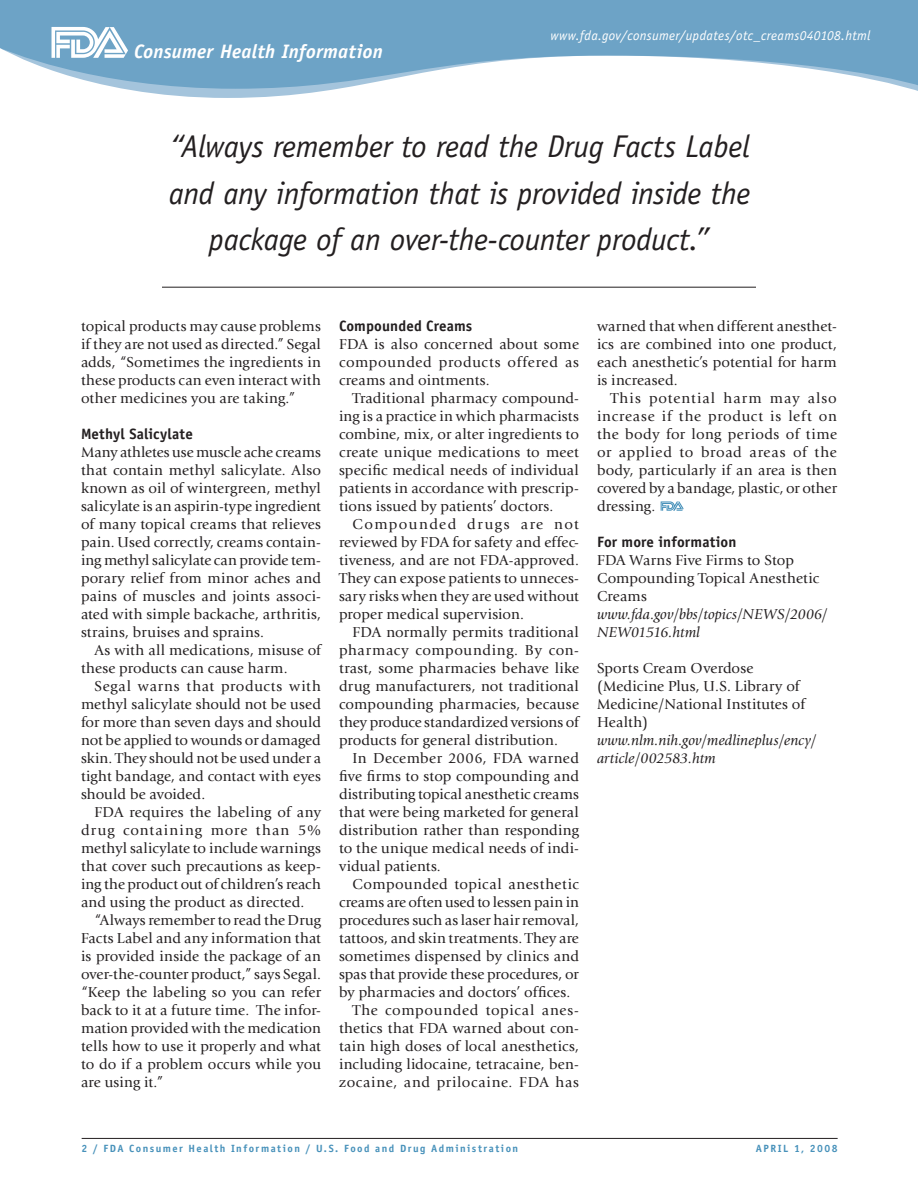
<style>
.page{position:relative;width:918px;height:1188px;background:#fff}
.page>*{position:absolute;margin:0;border:0;box-sizing:border-box;transform-origin:0 0}
.Pull_Quotes_Call-out{font:italic 31.5px/46.5px "Officina Sans";letter-spacing:-.01em;color:#231f20;text-align:center}
.t1{font:italic 700 19.5px "Officina Sans";letter-spacing:.01em;color:#fff}
.Body_Text{font:15px/18px "Giovanni";letter-spacing:.01em;color:#231f20;text-align:justify}
.Body_Text-2{font:italic 15px/18px "Giovanni";letter-spacing:.005em;color:#231f20}
.Sub-Heads{font:700 15px "Officina Sans";letter-spacing:.005em;color:#231f20}
.t2{font:italic 13.5px "Officina Sans";letter-spacing:.025em;color:#fff}
.t3{font:700 10.5px "Officina Sans";letter-spacing:.14em;color:#4791ba}
</style>
<div class="page">
<svg style="left:125px;top:89px;width:793px;height:9px"></svg>
<svg style="left:0;top:0;width:918px;height:89px;fill:#6da3c6"></svg>
<svg style="left:52px;top:27px;width:75px;height:31px"></svg>
<hr style="left:82px;top:1138px;width:756px;height:1px;background:#231f20">
<svg style="left:661px;top:501px;width:23px;height:10px"></svg>
<hr style="left:162px;top:287px;width:594px;height:1px;background:#231f20">
<h2 class="t1" style="left:134px;top:39px;width:250px">Consumer Health Information</h2>
<p class="t2" style="left:550px;top:28px;width:322px">www.fda.gov/consumer/updates/otc_creams040108.html</p>
<p class="Pull_Quotes_Call-out" style="left:169px;top:124px;width:583px">“Always remember to read the Drug Facts Label and any information that is provided inside the package of an over-the-counter product.”</p>
<p class="Body_Text" style="left:81px;top:317px;width:242px">topical products may cause problems if they are not used as directed.” Segal adds, “Sometimes the ingredients in these products can even interact with other medicines you are taking.”</p>
<p class="Sub-Heads" style="left:81px;top:425px;width:113px">Methyl Salicylate</p>
<p class="Body_Text" style="left:81px;top:443px;width:242px">Many athletes use muscle ache creams that contain methyl salicylate. Also known as oil of wintergreen, methyl salicylate is an aspirin-type ingredient of many topical creams that relieves pain. Used correctly, creams contain&shy;ing methyl salicylate can provide tem&shy;porary relief from minor aches and pains of muscles and joints associ&shy;ated with simple backache, arthritis, strains, bruises and sprains.</p>
<p class="Body_Text" style="left:81px;top:641px;width:242px;text-indent:14px">As with all medications, misuse of these products can cause harm.</p>
<p class="Body_Text" style="left:81px;top:677px;width:242px;text-indent:14px">Segal warns that products with methyl salicylate should not be used for more than seven days and should not be applied to wounds or damaged skin. They should not be used under a tight bandage, and contact with eyes should be avoided.</p>
<p class="Body_Text" style="left:81px;top:803px;width:242px;text-indent:14px">FDA requires the labeling of any drug containing more than 5% methyl salicylate to include warnings that cover such precautions as keep&shy;ing the product out of children’s reach and using the product as directed.</p>
<p class="Body_Text" style="left:81px;top:911px;width:242px;text-indent:14px">“Always remember to read the Drug Facts Label and any information that is provided inside the package of an over-the-counter product,” says Segal. “Keep the labeling so you can refer back to it at a future time. The infor&shy;mation provided with the medication tells how to use it properly and what to do if a problem occurs while you are using it.”</p>
<p class="Sub-Heads" style="left:339px;top:317px;width:135px">Compounded Creams</p>
<p class="Body_Text" style="left:339px;top:335px;width:241px">FDA is also concerned about some compounded products offered as creams and ointments.</p>
<p class="Body_Text" style="left:339px;top:389px;width:242px;text-indent:14px">Traditional pharmacy compound&shy;ing is a practice in which pharmacists combine, mix, or alter ingredients to create unique medications to meet specific medical needs of individual patients in accordance with prescrip&shy;tions issued by patients’ doctors.</p>
<p class="Body_Text" style="left:339px;top:515px;width:242px;text-indent:14px">Compounded drugs are not reviewed by FDA for safety and effec&shy;tiveness, and are not FDA-approved.<br>They can expose patients to unneces&shy;sary risks when they are used without proper medical supervision.</p>
<p class="Body_Text" style="left:339px;top:623px;width:242px;text-indent:14px">FDA normally permits traditional pharmacy compounding. By con&shy;trast, some pharmacies behave like drug manufacturers, not traditional compounding pharmacies, because they produce standardized versions of products for general distribution.</p>
<p class="Body_Text" style="left:339px;top:749px;width:242px;text-indent:14px">In December 2006, FDA warned five firms to stop compounding and distributing topical anesthetic creams that were being marketed for general distribution rather than responding to the unique medical needs of indi&shy;vidual patients.</p>
<p class="Body_Text" style="left:339px;top:875px;width:242px;text-indent:14px">Compounded topical anesthetic creams are often used to lessen pain in procedures such as laser hair removal, tattoos, and skin treatments. They are sometimes dispensed by clinics and spas that provide these procedures, or by pharmacies and doctors’ offices.</p>
<p class="Body_Text" style="left:339px;top:1001px;width:242px;text-indent:14px">The compounded topical anes&shy;thetics that FDA warned about con&shy;tain high doses of local anesthetics, including lidocaine, tetracaine, ben&shy;zocaine, and prilocaine. FDA has</p>
<p class="Body_Text" style="left:597px;top:317px;width:242px">warned that when different anesthet&shy;ics are combined into one product, each anesthetic’s potential for harm is increased.</p>
<p class="Body_Text" style="left:597px;top:389px;width:242px;text-indent:14px">This potential harm may also increase if the product is left on the body for long periods of time or applied to broad areas of the body, particularly if an area is then covered by a bandage, plastic, or other dressing.</p>
<p class="Sub-Heads" style="left:597px;top:533px;width:141px">For more information</p>
<p class="Body_Text" style="left:597px;top:551px;width:224px;text-align:left">FDA Warns Five Firms to Stop<br>Compounding Topical Anesthetic<br>Creams</p>
<p class="Body_Text-2" style="left:597px;top:606px;width:232px">www.fda.gov/bbs/topics/NEWS/2006/<br>NEW01516.html</p>
<p class="Body_Text" style="left:597px;top:659px;width:158px">Sports Cream Overdose</p>
<p class="Body_Text" style="left:597px;top:677px;width:210px;text-align:left">(Medicine Plus, U.S. Library of<br>Medicine/National Institutes of<br>Health)</p>
<p class="Body_Text-2" style="left:597px;top:732px;width:221px">www.nlm.nih.gov/medlineplus/ency/ article/002583.htm</p>
<p class="t3" style="left:82px;top:1142px;width:438px">2 / FDA Consumer Health Information / U.S. Food and Drug Administration</p>
<p class="t3" style="left:756px;top:1142px;width:83px">APRIL 1, 2008</p>
</div>
